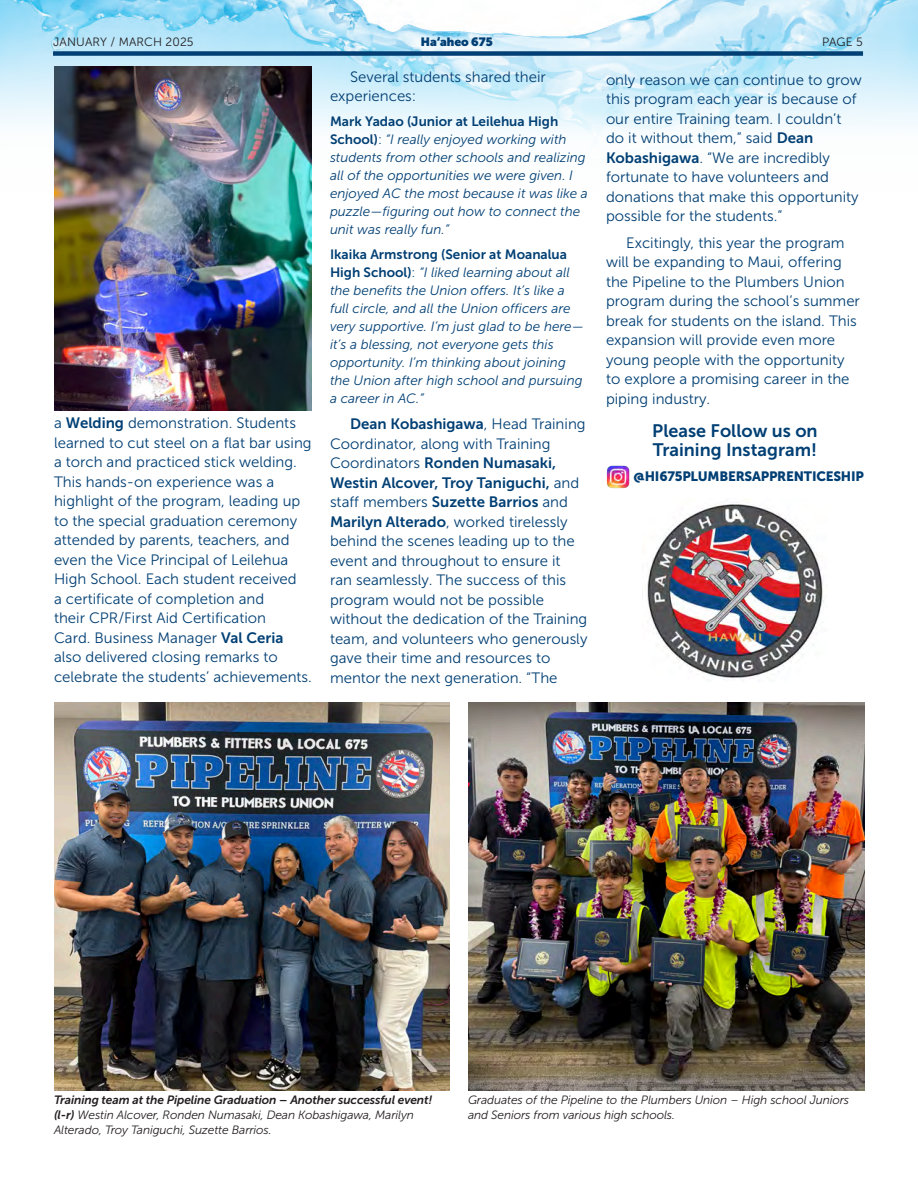
<style>
.page{position:relative;width:918px;height:1188px;background:#fff}
.page>*{position:absolute;margin:0;border:0;box-sizing:border-box;transform-origin:0 0}
.BodyCopyDropCap{font:18px "Museo Sans 700";color:#013f74}
.BodyCopyDropCap-2{font:15px/19.5px "Museo Sans 300";color:#013f74}
.BodyCopyDropCap-3{font:italic 13.5px/18px "Museo Sans 300";color:#013f74}
.BodyCopyDropCap-4{font:13.5px "Museo Sans 900";letter-spacing:-.015em;color:#013f74}
.BodyCopy{font:italic 12px/15px "Museo Sans 300";letter-spacing:-.01em;color:#231f20}
.BodyCopy-2{font:italic 12px "Museo Sans 700";letter-spacing:-.01em;color:#231f20}
.t1{font:12px "Museo Sans 300";letter-spacing:.01em;color:#231f20}
.t2{font:900 12px "Museo Sans Display";color:#013f74}
.s1{font-family:"Museo Sans 700";font-style:normal}
.s2{font-style:normal}
.s3{font-family:"Museo Sans 700"}
</style>
<div class="page">
<img style="left:468px;top:702px;width:396px;height:388px">
<img style="left:54px;top:702px;width:396px;height:388px">
<img style="left:0;top:0;width:918px;height:137px">
<div style="left:53px;top:51px;width:810px;height:5px;background:#013f74"></div>
<img style="left:54px;top:66px;width:258px;height:344px">
<img style="left:606px;top:465px;width:24px;height:24px">
<img style="left:647px;top:502px;width:177px;height:179px">
<p class="t1" style="left:53px;top:35px;width:142px">JANUARY / MARCH 2025</p>
<p class="t2" style="left:421px;top:35px;width:73px">Ha‘aheo 675</p>
<p class="t1" style="left:822px;top:35px;width:42px">PAGE 5</p>
<p class="BodyCopyDropCap-2" style="left:330px;top:67px;width:217px;text-indent:20px">Several students shared their experiences:</p>
<p class="BodyCopyDropCap-3" style="left:330px;top:112px;width:260px"><span class="s1">Mark Yadao (Junior at Leilehua High School)</span><span class="s2">:</span> “I really enjoyed working with students from other schools and realizing all of the opportunities we were given. I enjoyed AC the most because it was like a puzzle—figuring out how to connect the unit was really fun.”</p>
<p class="BodyCopyDropCap-3" style="left:330px;top:245px;width:255px"><span class="s1">Ikaika Armstrong (Senior at Moanalua High School)</span><span class="s2">:</span> “I liked learning about all the benefits the Union offers. It’s like a full circle, and all the Union officers are very supportive. I’m just glad to be here— it’s a blessing, not everyone gets this opportunity. I’m thinking about joining the Union after high school and pursuing a career in AC.”</p>
<p class="BodyCopyDropCap-2" style="left:330px;top:414px;width:259px;text-indent:20px"><span class="s3">Dean Kobashigawa</span>, Head Training Coordinator, along with Training Coordinators <span class="s3">Ronden Numasaki, Westin Alcover, Troy Taniguchi,</span> and staff members <span class="s3">Suzette Barrios</span> and <span class="s3">Marilyn Alterado</span>, worked tirelessly behind the scenes leading up to the event and throughout to ensure it<br>ran seamlessly. The success of this program would not be possible without the dedication of the Training team, and volunteers who generously gave their time and resources to mentor the next generation. “The</p>
<p class="BodyCopyDropCap-2" style="left:606px;top:70px;width:257px">only reason we can continue to grow this program each year is because of our entire Training team. I couldn’t do it without them,” said <span class="s3">Dean Kobashigawa</span>. “We are incredibly fortunate to have volunteers and donations that make this opportunity possible for the students.”</p>
<p class="BodyCopyDropCap-2" style="left:606px;top:233px;width:255px;text-indent:20px">Excitingly, this year the program will be expanding to Maui, offering the Pipeline to the Plumbers Union program during the school’s summer break for students on the island. This expansion will provide even more young people with the opportunity to explore a promising career in the piping industry.</p>
<p class="BodyCopyDropCap" style="left:652px;top:420px;width:167px">Please Follow us on</p>
<p class="BodyCopyDropCap" style="left:653px;top:440px;width:166px">Training Instagram!</p>
<p class="BodyCopyDropCap-4" style="left:633px;top:469px;width:232px">@HI675PLUMBERSAPPRENTICESHIP</p>
<p class="BodyCopyDropCap-2" style="left:54px;top:414px;width:259px">a <span class="s3">Welding</span> demonstration. Students learned to cut steel on a flat bar using a torch and practiced stick welding.<br>This hands-on experience was a highlight of the program, leading up to the special graduation ceremony attended by parents, teachers, and even the Vice Principal of Leilehua High School. Each student received<br>a certificate of completion and<br>their CPR/First Aid Certification<br>Card. Business Manager <span class="s3">Val Ceria </span>also delivered closing remarks to celebrate the students’ achievements.</p>
<p class="BodyCopy-2" style="left:54px;top:1093px;width:380px">Training team at the Pipeline Graduation – Another successful event!</p>
<p class="BodyCopy" style="left:54px;top:1107px;width:361px"><span class="s3">(l-r)</span> Westin Alcover, Ronden Numasaki, Dean Kobashigawa, Marilyn<br>Alterado, Troy Taniguchi, Suzette Barrios.</p>
<p class="BodyCopy" style="left:468px;top:1092px;width:383px">Graduates of the Pipeline to the Plumbers Union – High school Juniors and Seniors from various high schools.</p>
</div>
